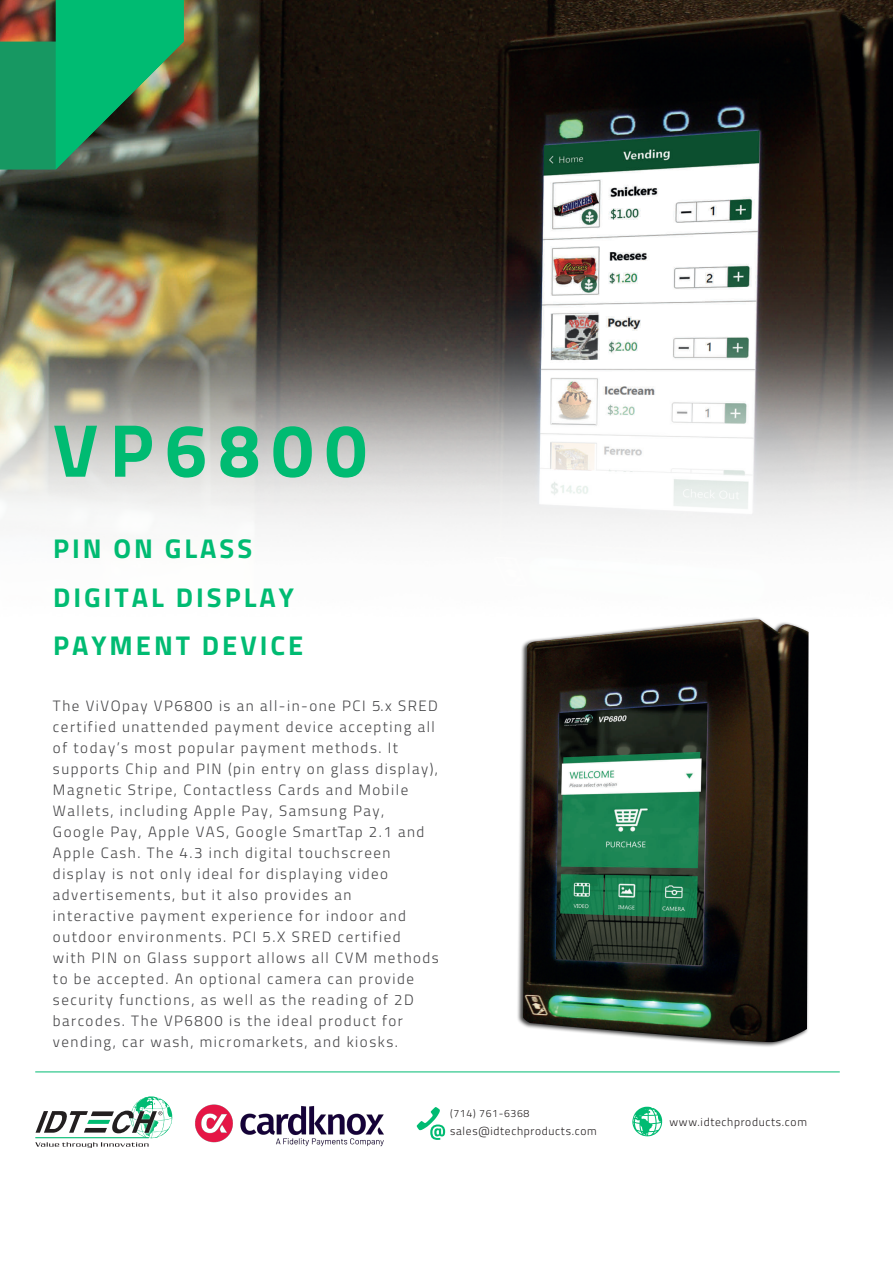
<style>
.page{position:relative;width:893px;height:1263px;background:#fff}
.page>*{position:absolute;margin:0;border:0;box-sizing:border-box;transform-origin:0 0}
.t1{font:700 75px "Titillium";letter-spacing:.15em;color:#00bb72}
.t2{font:700 27.15px/48.3px "Titillium";letter-spacing:.11em;color:#00bb72}
.t3{font:300 15px/21px "Titillium";letter-spacing:.1em;color:#464648}
.t4{font:300 11.55px "Titillium";letter-spacing:.06em;color:#231f20}
.t5{font:300 10.5px "Titillium";letter-spacing:.06em;color:#231f20}
</style>
<div class="page">
<img style="left:0;top:0;width:892px;height:196px">
<img style="left:0;top:196px;width:892px;height:952px">
<img style="left:0;top:0;width:184px;height:170px">
<img style="left:516px;top:616px;width:291px;height:431px">
<hr style="left:35px;top:1071px;width:804px;height:1px;background:#00bb72">
<svg style="left:416px;top:1107px;width:29px;height:32px"></svg>
<svg style="left:632px;top:1106px;width:30px;height:30px"></svg>
<svg style="left:35px;top:1096px;width:138px;height:51px"></svg>
<div style="left:190px;top:1085px;width:189px;height:81px;background:#fff"></div>
<img style="left:195px;top:1099px;width:194px;height:49px">
<p class="t1" style="left:53px;top:393px;width:315px">VP6800</p>
<p class="t2" style="left:53px;top:523px;width:251px">PIN ON GLASS<br>DIGITAL DISPLAY<br>PAYMENT DEVICE</p>
<p class="t3" style="left:53px;top:694px;width:387px">The ViVOpay VP6800 is an all-in-one PCI 5.x SRED certified unattended payment device accepting all of today’s most popular payment methods. It supports Chip and PIN (pin entry on glass display), Magnetic Stripe, Contactless Cards and Mobile Wallets, including Apple Pay, Samsung Pay, Google Pay, Apple VAS, Google SmartTap 2.1 and Apple Cash. The 4.3 inch digital touchscreen display is not only ideal for displaying video advertisements, but it also provides an<br>interactive payment experience for indoor and outdoor environments. PCI 5.X SRED certified<br>with PIN on Glass support allows all CVM methods to be accepted. An optional camera can provide security functions, as well as the reading of 2D barcodes. The VP6800 is the ideal product for vending, car wash, micromarkets, and kiosks.</p>
<p class="t5" style="left:450px;top:1106px;width:81px">(714) 761-6368</p>
<p class="t4" style="left:450px;top:1122px;width:148px">sales@idtechproducts.com</p>
<p class="t4" style="left:669px;top:1113px;width:139px">www.idtechproducts.com</p>
</div>
